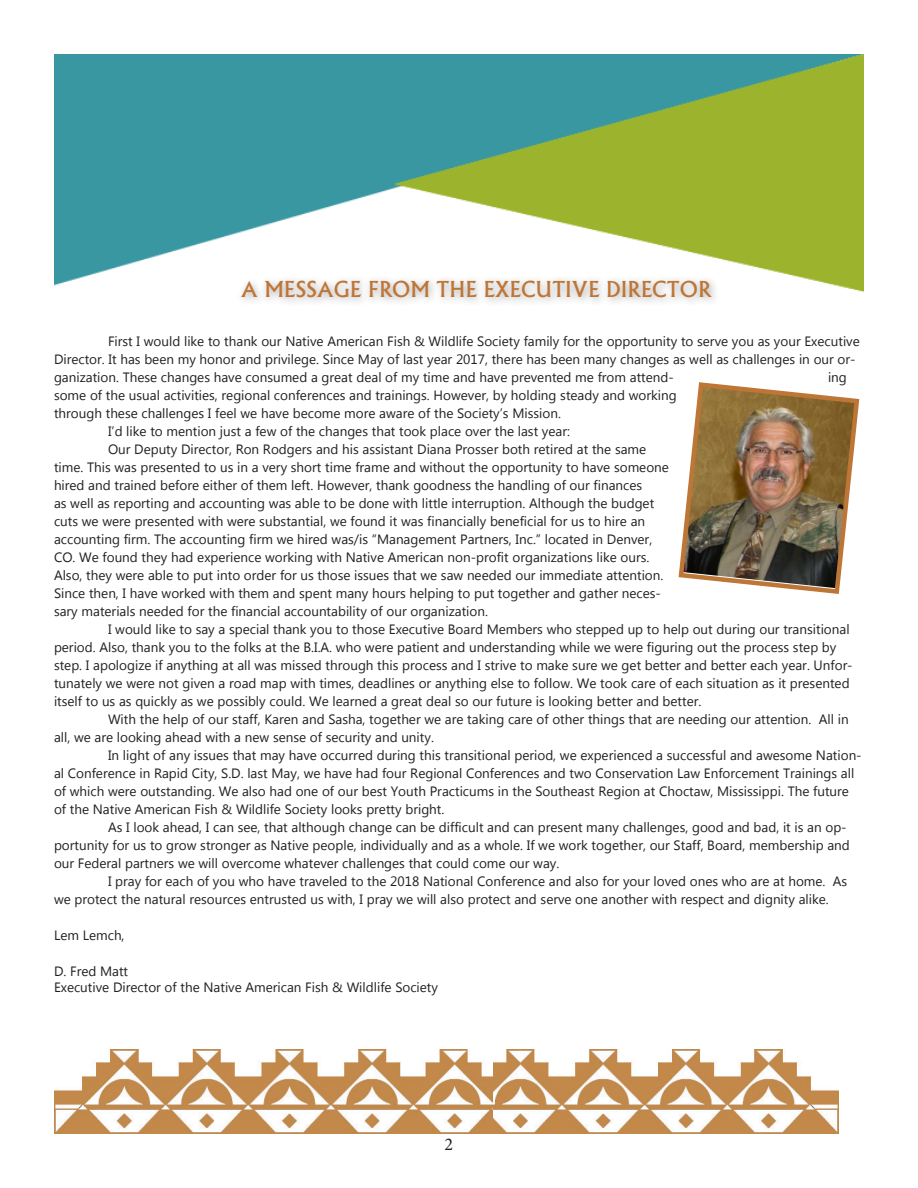
<style>
.page{position:relative;width:918px;height:1188px;background:#fff}
.page>*{position:absolute;margin:0;border:0;box-sizing:border-box;transform-origin:0 0}
.t1{font:500 21px "Albertus";color:#be7636}
.t2{font:18px "Minion Pro";color:#231f20}
.t3{font:13.5px/18px "Myanmar Text";color:#231f20}
</style>
<div class="page">
<img style="left:54px;top:1049px;width:439px;height:85px">
<img style="left:493px;top:1049px;width:346px;height:85px">
<img style="left:54px;top:54px;width:810px;height:238px">
<div style="left:236px;top:275px;width:484px;height:32px;background:#231f20;opacity:.39"></div>
<img style="left:678px;top:382px;width:182px;height:212px">
<p class="t1" style="left:241px;top:276px;width:471px">A MESSAGE FROM THE EXECUTIVE DIRECTOR</p>
<p class="t3" style="left:54px;top:333px;width:807px;text-indent:54px">First I would like to thank our Native American Fish &amp; Wildlife Society family for the opportunity to serve you as your Executive<br>Director. It has been my honor and privilege. Since May of last year 2017, there has been many changes as well as challenges in our or&shy;ganization. These changes have consumed a great deal of my time and have prevented me from attend-</p>
<p class="t3" style="left:828px;top:369px;width:20px">ing</p>
<p class="t3" style="left:54px;top:387px;width:624px">some of the usual activities, regional conferences and trainings. However, by holding steady and working through these challenges I feel we have become more aware of the Society’s Mission.</p>
<p class="t3" style="left:108px;top:423px;width:464px">I’d like to mention just a few of the changes that took place over the last year:</p>
<p class="t3" style="left:54px;top:441px;width:616px;text-indent:54px">Our Deputy Director, Ron Rodgers and his assistant Diana Prosser both retired at the same time. This was presented to us in a very short time frame and without the opportunity to have someone hired and trained before either of them left. However, thank goodness the handling of our finances<br>as well as reporting and accounting was able to be done with little interruption. Although the budget cuts we were presented with were substantial, we found it was financially beneficial for us to hire an accounting firm. The accounting firm we hired was/is “Management Partners, Inc.” located in Denver, CO. We found they had experience working with Native American non-profit organizations like ours.<br>Also, they were able to put into order for us those issues that we saw needed our immediate attention.<br>Since then, I have worked with them and spent many hours helping to put together and gather neces&shy;sary materials needed for the financial accountability of our organization.</p>
<p class="t3" style="left:54px;top:621px;width:800px;text-indent:54px">I would like to say a special thank you to those Executive Board Members who stepped up to help out during our transitional period. Also, thank you to the folks at the B.I.A. who were patient and understanding while we were figuring out the process step by step. I apologize if anything at all was missed through this process and I strive to make sure we get better and better each year. Unfor&shy;tunately we were not given a road map with times, deadlines or anything else to follow. We took care of each situation as it presented itself to us as quickly as we possibly could. We learned a great deal so our future is looking better and better.</p>
<p class="t3" style="left:54px;top:711px;width:796px;text-indent:54px">With the help of our staff, Karen and Sasha, together we are taking care of other things that are needing our attention. All in all, we are looking ahead with a new sense of security and unity.</p>
<p class="t3" style="left:54px;top:747px;width:809px;text-indent:54px">In light of any issues that may have occurred during this transitional period, we experienced a successful and awesome Nation&shy;al Conference in Rapid City, S.D. last May, we have had four Regional Conferences and two Conservation Law Enforcement Trainings all of which were outstanding. We also had one of our best Youth Practicums in the Southeast Region at Choctaw, Mississippi. The future of the Native American Fish &amp; Wildlife Society looks pretty bright.</p>
<p class="t3" style="left:54px;top:819px;width:797px;text-indent:54px">As I look ahead, I can see, that although change can be difficult and can present many challenges, good and bad, it is an op&shy;portunity for us to grow stronger as Native people, individually and as a whole. If we work together, our Staff, Board, membership and our Federal partners we will overcome whatever challenges that could come our way.</p>
<p class="t3" style="left:54px;top:873px;width:795px;text-indent:54px">I pray for each of you who have traveled to the 2018 National Conference and also for your loved ones who are at home. As we protect the natural resources entrusted us with, I pray we will also protect and serve one another with respect and dignity alike.</p>
<p class="t3" style="left:54px;top:927px;width:72px">Lem Lemch,</p>
<p class="t3" style="left:54px;top:963px;width:76px">D. Fred Matt</p>
<p class="t3" style="left:54px;top:979px;width:386px">Executive Director of the Native American Fish &amp; Wildlife Society</p>
<p class="t2" style="left:445px;top:1132px;width:10px">2</p>
</div>
